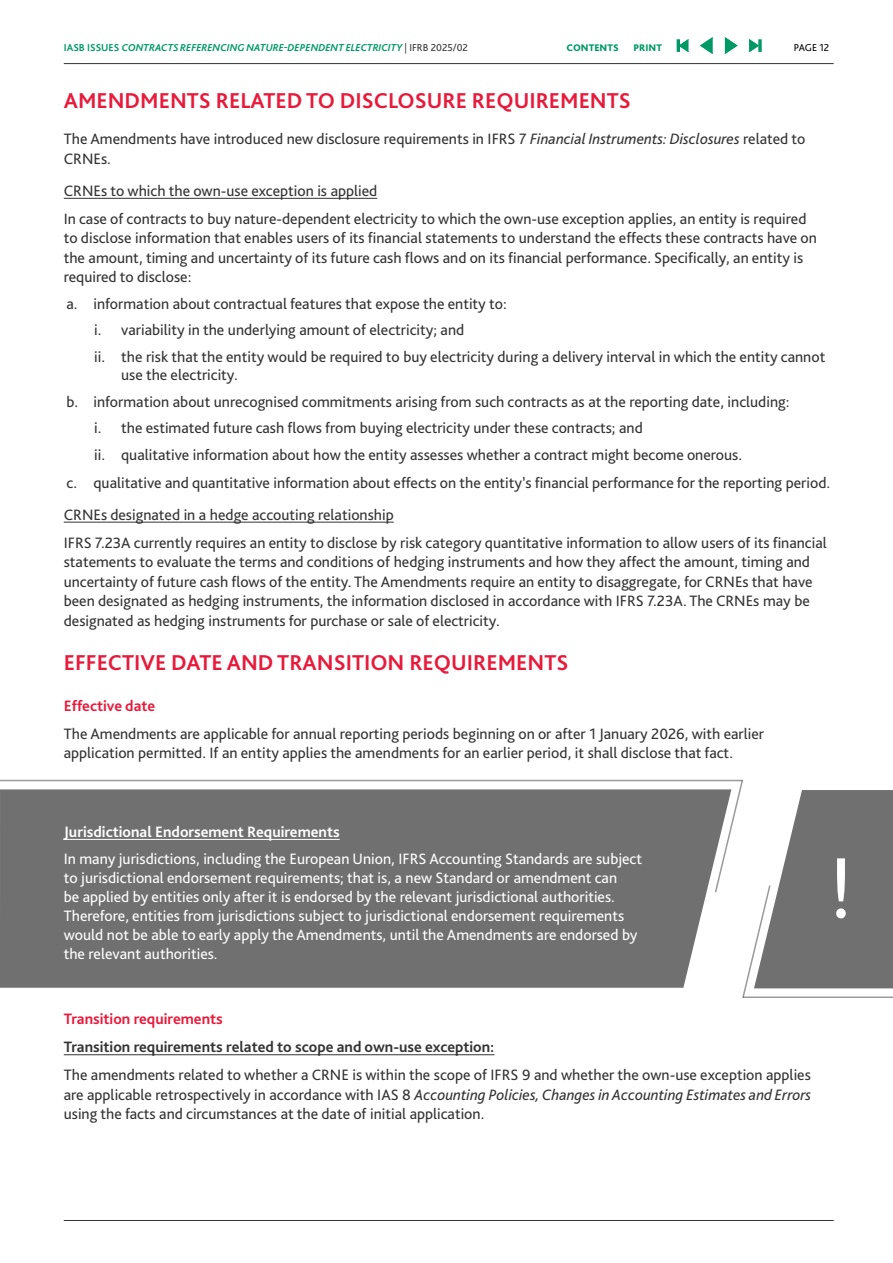
<style>
.page{position:relative;width:893px;height:1263px;background:#fff}
.page>*{position:absolute;margin:0;border:0;box-sizing:border-box;transform-origin:0 0}
.t1{font:90px "Bliss Pro";color:#fff}
.t2{font:700 22.5px "Bliss Pro";color:#e81a3b}
.t3{font:15.75px/19.5px "Bliss Pro";color:#333}
.t4{font:15.75px/18.9px "Bliss Pro";color:#fff}
.t5{font:700 15.75px "Bliss Pro";color:#333}
.t6{font:700 15.75px "Bliss Pro";color:#fff}
.t7{font:700 15.75px "Bliss Pro";color:#e81a3b}
.t8{font:italic 700 10.5px "Bliss Pro";color:#096}
.t9{font:10.5px "Bliss Pro";letter-spacing:-.01em;color:#000}
.t10{font:800 10.05px "Bliss Pro";color:#096}
.s1{font-style:normal}
.s2{font-weight:400;font-style:normal;color:#333}
.s3{font-style:italic}
</style>
<div class="page">
<hr style="left:64px;top:198px;width:313px;height:1px;background:#333">
<hr style="left:64px;top:522px;width:330px;height:1px;background:#333">
<hr style="left:64px;top:1054px;width:430px;height:1px;background:#333">
<hr style="left:0;top:780px;width:742px;height:1px;background:#333">
<div style="left:0;top:789px;width:714px;height:199px;background:#707070"></div>
<hr style="left:64px;top:839px;width:276px;height:1px;background:#fff">
<svg style="left:714px;top:779px;width:179px;height:219px"></svg>
<hr style="left:64px;top:1220px;width:770px;height:1px;background:#333">
<hr style="left:64px;top:63px;width:770px;height:1px;background:#333">
<svg style="left:677px;top:39px;width:12px;height:13px"></svg>
<svg style="left:749px;top:39px;width:9px;height:13px"></svg>
<svg style="left:758px;top:39px;width:4px;height:13px"></svg>
<svg style="left:700px;top:37px;width:13px;height:17px"></svg>
<svg style="left:724px;top:37px;width:14px;height:17px"></svg>
<p class="t8" style="left:64px;top:42px;width:406px"><span class="s1">IASB ISSUES</span> CONTRACTS REFERENCING NATURE-DEPENDENT ELECTRICITY <span class="s2">IFRB 2025/02</span></p>
<p class="t10" style="left:566px;top:42px;width:54px">CONTENTS</p>
<p class="t10" style="left:633px;top:42px;width:30px">PRINT</p>
<p class="t9" style="left:794px;top:43px;width:37px">PAGE 12</p>
<h2 class="t2" style="left:64px;top:90px;width:569px">AMENDMENTS RELATED TO DISCLOSURE REQUIREMENTS</h2>
<p class="t3" style="left:64px;top:130px;width:743px">The Amendments have introduced new disclosure requirements in IFRS 7 <span class="s3">Financial Instruments: Disclosures</span> related to<br>CRNEs.</p>
<p class="t3" style="left:64px;top:178px;width:744px;line-height:28px">CRNEs to which the own-use exception is applied<br>In case of contracts to buy nature-dependent electricity to which the own-use exception applies, an entity is required</p>
<p class="t3" style="left:64px;top:229px;width:754px">to disclose information that enables users of its financial statements to understand the effects these contracts have on the amount, timing and uncertainty of its future cash flows and on its financial performance. Specifically, an entity is required to disclose:</p>
<p class="t3" style="left:94px;top:291px;width:733px;line-height:26.5px;text-indent:-28px">a. information about contractual features that expose the entity to:<br>i. variability in the underlying amount of electricity; and<br>ii. the risk that the entity would be required to buy electricity during a delivery interval in which the entity cannot</p>
<p class="t3" style="left:121px;top:366px;width:118px">use the electricity.</p>
<p class="t3" style="left:67px;top:392px;width:724px">b. information about unrecognised commitments arising from such contracts as at the reporting date, including:</p>
<p class="t3" style="left:94px;top:419px;width:550px">i. the estimated future cash flows from buying electricity under these contracts; and</p>
<p class="t3" style="left:94px;top:446px;width:649px">ii. qualitative information about how the entity assesses whether a contract might become onerous.</p>
<p class="t3" style="left:64px;top:467px;width:768px;line-height:32.2px">c. qualitative and quantitative information about effects on the entity’s financial performance for the reporting period.<br>CRNEs designated in a hedge accouting relationship</p>
<p class="t3" style="left:64px;top:534px;width:764px">IFRS 7.23A currently requires an entity to disclose by risk category quantitative information to allow users of its financial statements to evaluate the terms and conditions of hedging instruments and how they affect the amount, timing and uncertainty of future cash flows of the entity. The Amendments require an entity to disaggregate, for CRNEs that have been designated as hedging instruments, the information disclosed in accordance with IFRS 7.23A. The CRNEs may be designated as hedging instruments for purchase or sale of electricity.</p>
<h2 class="t2" style="left:64px;top:652px;width:506px">EFFECTIVE DATE AND TRANSITION REQUIREMENTS</h2>
<p class="t7" style="left:64px;top:698px;width:93px">Effective date</p>
<p class="t3" style="left:64px;top:725px;width:702px">The Amendments are applicable for annual reporting periods beginning on or after 1 January 2026, with earlier application permitted. If an entity applies the amendments for an earlier period, it shall disclose that fact.</p>
<p class="t6" style="left:64px;top:825px;width:277px">Jurisdictional Endorsement Requirements</p>
<p class="t4" style="left:64px;top:851px;width:580px">In many jurisdictions, including the European Union, IFRS Accounting Standards are subject to jurisdictional endorsement requirements; that is, a new Standard or amendment can<br>be applied by entities only after it is endorsed by the relevant jurisdictional authorities.<br>Therefore, entities from jurisdictions subject to jurisdictional endorsement requirements would not be able to early apply the Amendments, until the Amendments are endorsed by the relevant authorities.</p>
<h1 class="t1" style="left:829px;top:848px;width:26px">!</h1>
<p class="t7" style="left:64px;top:1012px;width:161px">Transition requirements</p>
<p class="t5" style="left:64px;top:1040px;width:432px">Transition requirements related to scope and own-use exception:</p>
<p class="t3" style="left:64px;top:1066px;width:749px;text-align:justify">The amendments related to whether a CRNE is within the scope of IFRS 9 and whether the own-use exception applies are applicable retrospectively in accordance with IAS 8 <span class="s3">Accounting Policies, Changes in Accounting Estimates and Errors </span>using the facts and circumstances at the date of initial application.</p>
</div>
